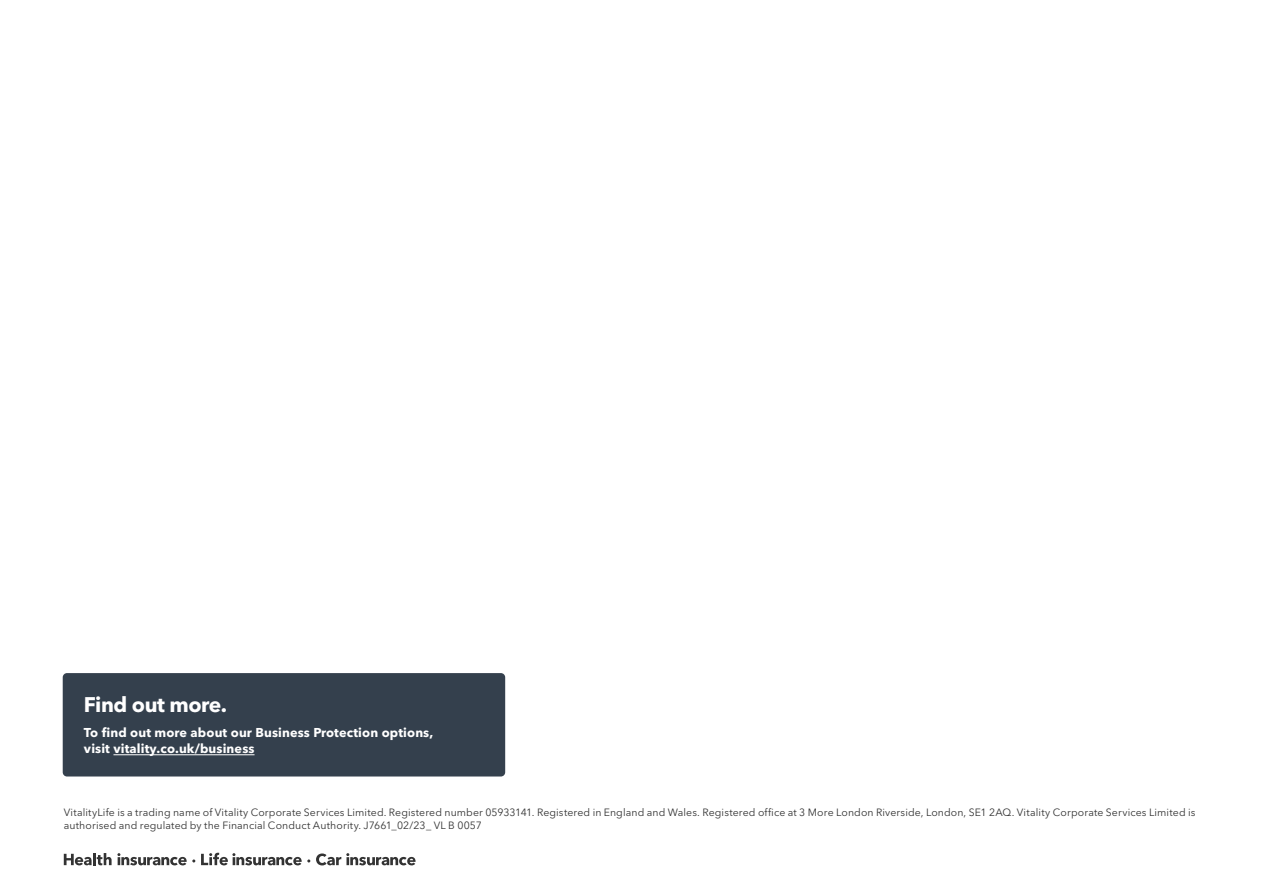
<style>
.page{position:relative;width:1263px;height:893px;background:#fff}
.page>*{position:absolute;margin:0;border:0;box-sizing:border-box;transform-origin:0 0}
.t1{font:700 21px "Avenir Next LT Pro";letter-spacing:-.02em;color:#fff}
.t2{font:700 12.75px/16.5px "Avenir Next LT Pro";letter-spacing:.01em;color:#fff}
.t3{font:10.5px/12.6px "Avenir Next LT Pro";letter-spacing:.01em;color:#333}
</style>
<div class="page">
<svg style="left:64px;top:853px;width:131px;height:12px"></svg>
<svg style="left:201px;top:853px;width:109px;height:12px"></svg>
<svg style="left:316px;top:853px;width:99px;height:12px"></svg>
<div style="left:63px;top:673px;width:442px;height:103px;background:#34404d;border-radius:4px"></div>
<hr style="left:113px;top:754px;width:142px;height:1px;background:#fff">
<h1 class="t1" style="left:84px;top:692px;width:145px">Find out more.</h1>
<p class="t2" style="left:84px;top:724px;width:351px">To find out more about our Business Protection options, visit vitality.co.uk/business</p>
<p class="t3" style="left:64px;top:806px;width:1133px">VitalityLife is a trading name of Vitality Corporate Services Limited. Registered number 05933141. Registered in England and Wales. Registered office at 3 More London Riverside, London, SE1 2AQ. Vitality Corporate Services Limited is authorised and regulated by the Financial Conduct Authority. J7661_02/23_ VL B 0057</p>
</div>
